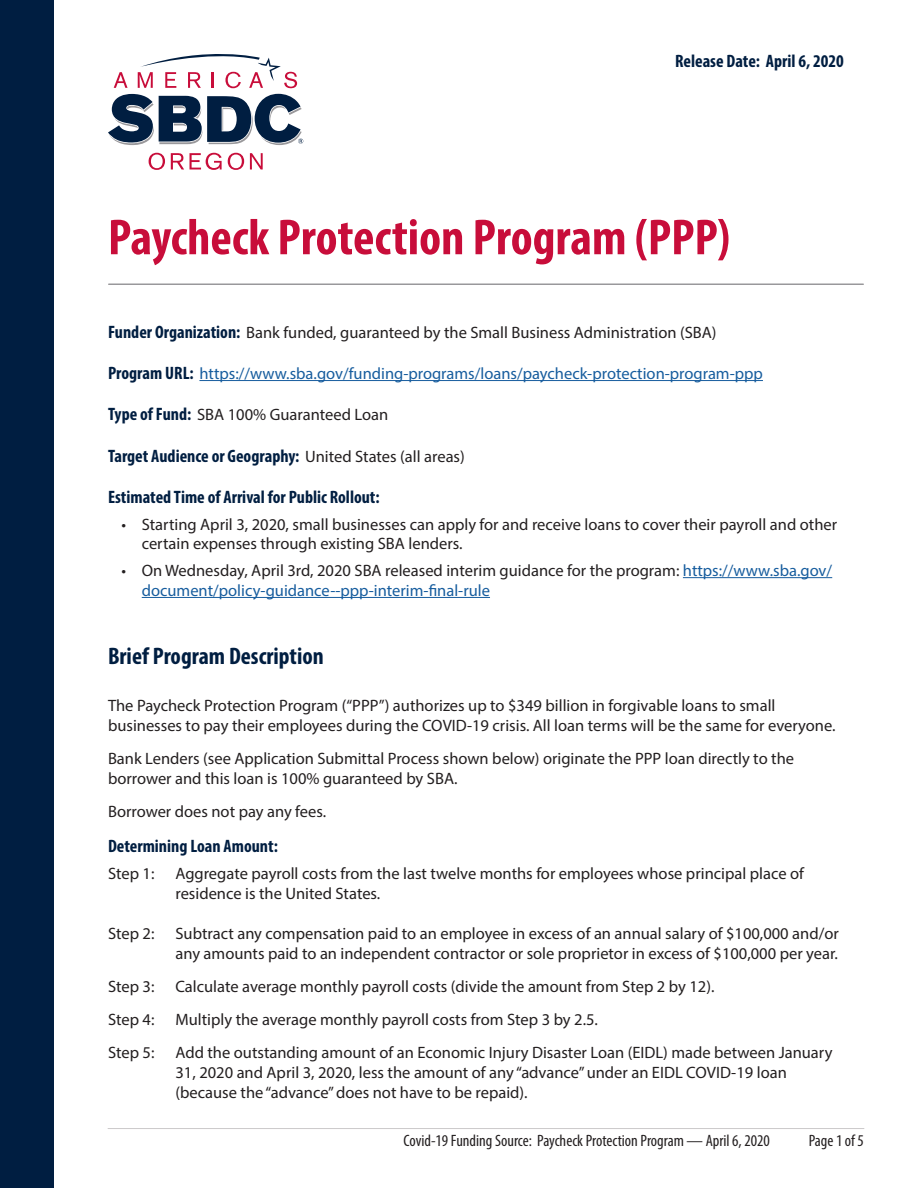
<style>
.page{position:relative;width:918px;height:1188px;background:#fff}
.page>*{position:absolute;margin:0;border:0;box-sizing:border-box;transform-origin:0 0}
.t1{font:700 condensed 51px "Myriad Pro";color:#c80d3a}
.t2{font:700 condensed 24px "Myriad Pro";color:#001e41}
.t3{font:700 condensed 18px "Myriad Pro";color:#001e41}
.t4{font:16.5px/19.8px "Myriad Pro";color:#231f20}
.t5{font:16.5px/19.8px "Myriad Pro";color:#175d9e}
.t6{font:condensed 16.5px "Myriad Pro";color:#231f20}
.s1{font-weight:700;font-stretch:condensed;font-size:18px;color:#001e41}
.s2{font-weight:400;font-stretch:normal;font-size:16.5px;color:#231f20}
.s3{color:#231f20}
</style>
<div class="page">
<div style="left:0;top:0;width:54px;height:1188px;background:#001e41"></div>
<hr style="left:108px;top:1128px;width:756px;height:1px;background:#cccacb">
<hr style="left:199px;top:380px;width:564px;height:1px;background:#175d9e">
<hr style="left:683px;top:577px;width:149px;height:1px;background:#175d9e">
<hr style="left:142px;top:597px;width:348px;height:1px;background:#175d9e">
<svg style="left:114px;top:72px;width:14px;height:16px"></svg>
<svg style="left:138px;top:54px;width:159px;height:34px"></svg>
<svg style="left:108px;top:94px;width:195px;height:51px"></svg>
<svg style="left:149px;top:153px;width:16px;height:17px"></svg>
<svg style="left:171px;top:153px;width:13px;height:16px"></svg>
<svg style="left:190px;top:153px;width:32px;height:17px"></svg>
<svg style="left:228px;top:153px;width:16px;height:17px"></svg>
<svg style="left:250px;top:153px;width:13px;height:16px"></svg>
<hr style="left:109px;top:284px;width:754px;height:1px;background:#99989b">
<p class="t3" style="left:675px;top:50px;width:170px">Release Date: April 6, 2020</p>
<p class="t1" style="left:108px;top:205px;width:624px">Paycheck Protection Program (PPP)</p>
<p class="t4" style="left:108px;top:322px;width:610px"><span class="s1">Funder Organization:</span> Bank funded, guaranteed by the Small Business Administration (SBA)</p>
<p class="t5" style="left:108px;top:363px;width:656px"><span class="s1">Program URL:</span> https://www.sba.gov/funding-programs/loans/paycheck-protection-program-ppp</p>
<p class="t4" style="left:108px;top:405px;width:282px"><span class="s1">Type of Fund:</span> SBA 100% Guaranteed Loan</p>
<p class="t3" style="left:108px;top:444px;width:358px">Target Audience or Geography: <span class="s2">United States (all areas)</span></p>
<p class="t3" style="left:108px;top:486px;width:273px">Estimated Time of Arrival for Public Rollout:</p>
<p class="t4" style="left:142px;top:514px;width:697px;text-indent:-20px">• Starting April 3, 2020, small businesses can apply for and receive loans to cover their payroll and other certain expenses through existing SBA lenders.</p>
<p class="t5" style="left:142px;top:560px;width:692px;text-indent:-20px"><span class="s3">• On Wednesday, April 3rd, 2020 SBA released interim guidance for the program:</span> https://www.sba.gov/ document/policy-guidance--ppp-interim-final-rule</p>
<p class="t2" style="left:108px;top:641px;width:217px">Brief Program Description</p>
<p class="t4" style="left:108px;top:695px;width:729px">The Paycheck Protection Program (“PPP”) authorizes up to $349 billion in forgivable loans to small businesses to pay their employees during the COVID-19 crisis. All loan terms will be the same for everyone.</p>
<p class="t4" style="left:108px;top:748px;width:688px">Bank Lenders (see Application Submittal Process shown below) originate the PPP loan directly to the borrower and this loan is 100% guaranteed by SBA.</p>
<p class="t4" style="left:108px;top:802px;width:220px">Borrower does not pay any fees.</p>
<p class="t3" style="left:108px;top:835px;width:171px">Determining Loan Amount:</p>
<p class="t4" style="left:108px;top:863px;width:48px">Step 1:</p>
<p class="t4" style="left:176px;top:863px;width:630px">Aggregate payroll costs from the last twelve months for employees whose principal place of residence is the United States.</p>
<p class="t4" style="left:108px;top:923px;width:48px">Step 2:</p>
<p class="t4" style="left:176px;top:923px;width:665px">Subtract any compensation paid to an employee in excess of an annual salary of $100,000 and/or any amounts paid to an independent contractor or sole proprietor in excess of $100,000 per year.</p>
<p class="t4" style="left:108px;top:976px;width:48px">Step 3:</p>
<p class="t4" style="left:176px;top:976px;width:540px">Calculate average monthly payroll costs (divide the amount from Step 2 by 12).</p>
<p class="t4" style="left:108px;top:1009px;width:48px">Step 4:</p>
<p class="t4" style="left:176px;top:1009px;width:424px">Multiply the average monthly payroll costs from Step 3 by 2.5.</p>
<p class="t4" style="left:108px;top:1043px;width:48px">Step 5:</p>
<p class="t4" style="left:176px;top:1043px;width:659px">Add the outstanding amount of an Economic Injury Disaster Loan (EIDL) made between January<br>31, 2020 and April 3, 2020, less the amount of any “advance” under an EIDL COVID-19 loan (because the “advance” does not have to be repaid).</p>
<p class="t6" style="left:404px;top:1131px;width:368px">Covid-19 Funding Source: Paycheck Protection Program — April 6, 2020</p>
<p class="t6" style="left:809px;top:1131px;width:57px">Page 1 of 5</p>
</div>
